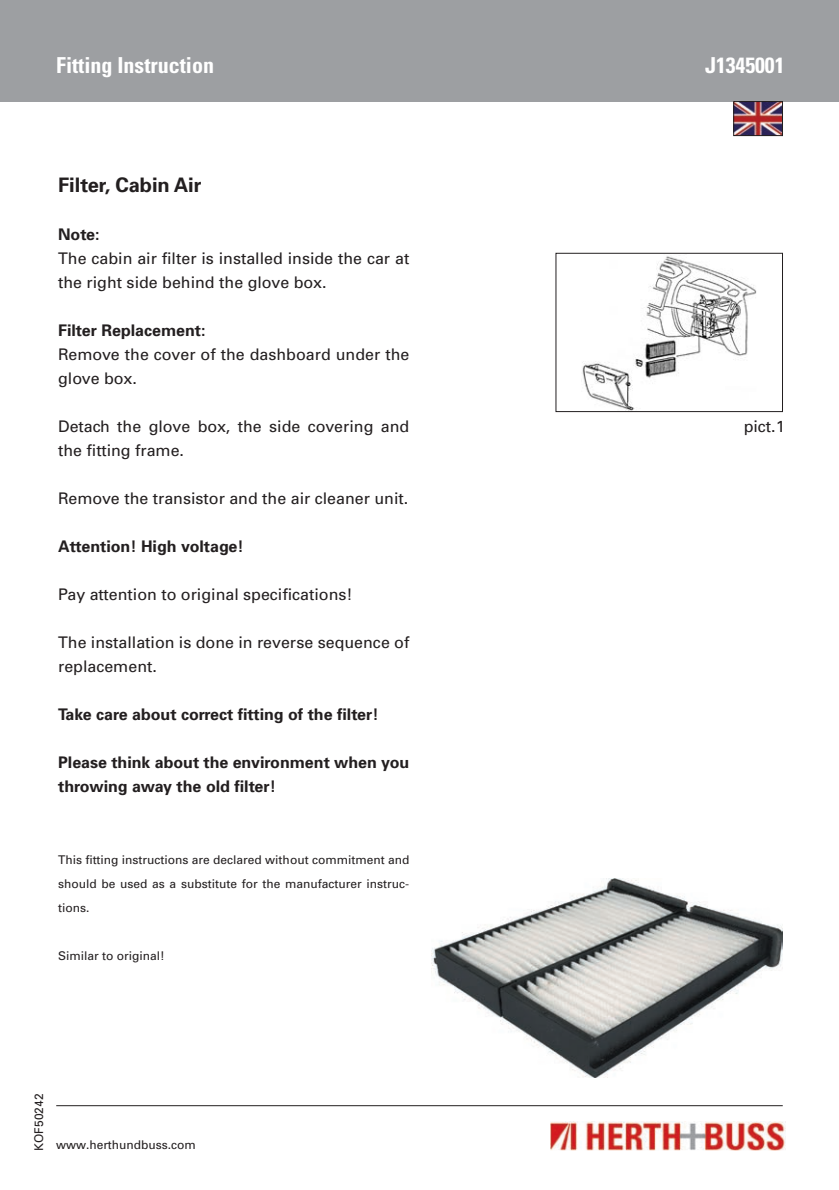
<style>
.page{position:relative;width:839px;height:1190px;background:#fff}
.page>*{position:absolute;margin:0;border:0;box-sizing:border-box;transform-origin:0 0}
.t1{font:700 condensed 22px "Univers";color:#fff}
.t2{font:700 20px "Univers";color:#231f20}
.t3{font:16px/24px "Univers";color:#231f20}
.t4{font:700 16px/24px "Univers";color:#231f20}
.t5{font:12px/24px "Univers";color:#231f20;text-align:justify}
</style>
<div class="page">
<div style="left:0;top:0;width:838px;height:102px;background:#9d9fa2"></div>
<hr style="left:56px;top:1105px;width:726px;height:1px;background:#231f20">
<img style="left:735px;top:103px;width:45px;height:31px">
<div style="left:733px;top:101px;width:49px;height:35px;border:1px solid #231f20"></div>
<img style="left:550px;top:1121px;width:235px;height:29px">
<div style="left:555px;top:253px;width:227px;height:159px;border:1px solid #231f20"></div>
<img style="left:581px;top:254px;width:175px;height:156px">
<img style="left:431px;top:878px;width:351px;height:199px">
<h1 class="t1" style="left:56px;top:52px;width:159px">Fitting Instruction</h1>
<h1 class="t1" style="left:704px;top:52px;width:81px">J1345001</h1>
<p class="t2" style="left:58px;top:172px;width:145px">Filter, Cabin Air</p>
<p class="t4" style="left:58px;top:221px;width:43px">Note:</p>
<p class="t3" style="left:58px;top:246px;width:352px">The cabin air filter is installed inside the car at the right side behind the glove box.</p>
<p class="t4" style="left:58px;top:317px;width:149px">Filter Replacement:</p>
<p class="t3" style="left:58px;top:342px;width:352px">Remove the cover of the dashboard under the glove box.</p>
<p class="t3" style="left:58px;top:414px;width:352px">Detach the glove box, the side covering and the fitting frame.</p>
<p class="t3" style="left:58px;top:486px;width:351px">Remove the transistor and the air cleaner unit.</p>
<p class="t4" style="left:58px;top:533px;width:187px">Attention! High voltage!</p>
<p class="t3" style="left:58px;top:582px;width:296px">Pay attention to original specifications!</p>
<p class="t3" style="left:58px;top:630px;width:352px">The installation is done in reverse sequence of replacement.</p>
<p class="t4" style="left:58px;top:701px;width:322px">Take care about correct fitting of the filter!</p>
<p class="t4" style="left:58px;top:749px;width:352px">Please think about the environment when you throwing away the old filter!</p>
<p class="t5" style="left:58px;top:847px;width:352px">This fitting instructions are declared without commitment and should be used as a substitute for the manufacturer instruc&shy;tions.</p>
<p class="t5" style="left:58px;top:943px;width:108px">Similar to original!</p>
<p class="t3" style="left:743px;top:414px;width:42px">pict.1</p>
<p class="t5" style="left:27px;top:1150px;width:59px;rotate:-90deg">KOF50242</p>
<p class="t5" style="left:56px;top:1132px;width:141px">www.herthundbuss.com</p>
</div>
